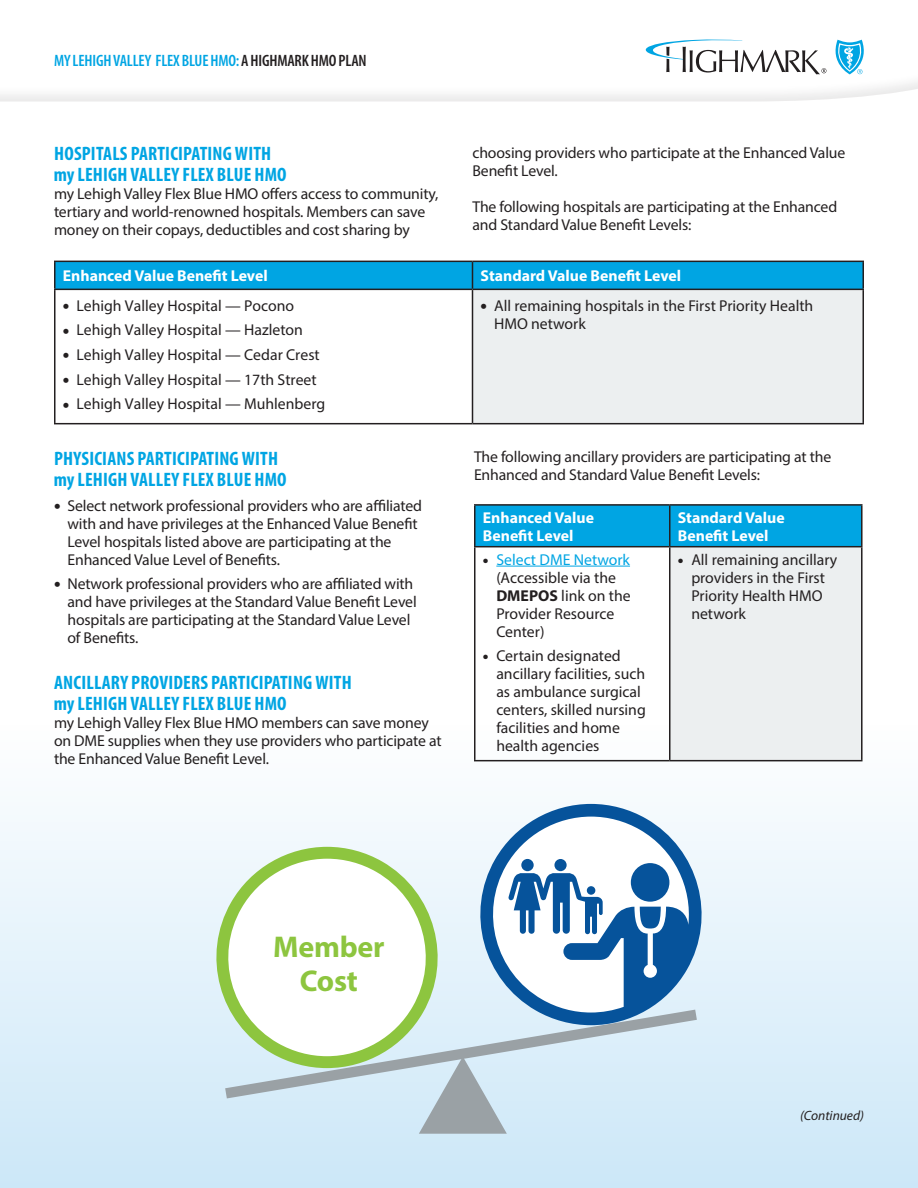
<style>
.page{position:relative;width:918px;height:1188px;background:#fff}
.page>*{position:absolute;margin:0;border:0;box-sizing:border-box;transform-origin:0 0}
.t1{font:700 30.15px/33.9px "Myriad Pro";letter-spacing:-.01em;color:#8dc53f;text-align:center}
.t2{font:700 condensed 19.5px/21px "Myriad Pro";letter-spacing:.01em;color:#00a5e3}
.t3{font:600 condensed 16.5px "Myriad Pro";letter-spacing:-.01em;color:#00a5e3}
.t4{font:15.75px/18px "Myriad Pro";letter-spacing:-.01em;color:#231f20}
.t5{font:700 15.75px/18px "Myriad Pro";color:#fff}
.t6{font:italic 13.5px "Myriad Pro";color:#231f20}
.s1{color:#231f20}
.s2{font-weight:900;font-size:18px}
.s3{font-weight:900}
.s4{color:#00a5e3}
.s5{font-weight:700}
</style>
<div class="page">
<div style="left:0;top:725px;width:918px;height:463px;background:linear-gradient(to bottom,#fdfefe,#cce8f8)"></div>
<div style="left:0;top:0;width:918px;height:103px;background:#231f20;opacity:.1"></div>
<div style="left:476px;top:506px;width:385px;height:40px;background:#00a5e3"></div>
<div style="left:670px;top:547px;width:192px;height:214px;background:#eceff0"></div>
<hr style="left:474px;top:504px;width:196px;height:2px;background:#231f20">
<hr style="left:474px;top:506px;width:2px;height:40px;background:#231f20">
<hr style="left:670px;top:504px;width:193px;height:2px;background:#231f20">
<hr style="left:669px;top:506px;width:1px;height:40px;background:#231f20">
<hr style="left:861px;top:506px;width:2px;height:40px;background:#231f20">
<hr style="left:474px;top:546px;width:196px;height:1px;background:#231f20">
<hr style="left:474px;top:547px;width:2px;height:213px;background:#231f20">
<hr style="left:670px;top:546px;width:193px;height:1px;background:#231f20">
<hr style="left:669px;top:547px;width:1px;height:213px;background:#231f20">
<hr style="left:861px;top:547px;width:2px;height:213px;background:#231f20">
<hr style="left:474px;top:760px;width:196px;height:1px;background:#231f20">
<hr style="left:670px;top:760px;width:193px;height:1px;background:#231f20">
<hr style="left:496px;top:566px;width:134px;height:1px;background:#00a5e3">
<div style="left:472px;top:289px;width:391px;height:135px;background:#eceff0"></div>
<hr style="left:54px;top:261px;width:418px;height:1px;background:#231f20">
<hr style="left:54px;top:262px;width:2px;height:27px;background:#231f20">
<hr style="left:472px;top:261px;width:392px;height:1px;background:#231f20">
<svg style="left:55px;top:261px;width:807px;height:28px;background:#019dd8"></svg>
<hr style="left:862px;top:262px;width:2px;height:27px;background:#231f20">
<hr style="left:54px;top:289px;width:418px;height:1px;background:#231f20">
<hr style="left:54px;top:290px;width:2px;height:133px;background:#231f20">
<hr style="left:472px;top:289px;width:392px;height:1px;background:#231f20">
<hr style="left:472px;top:290px;width:1px;height:133px;background:#231f20">
<hr style="left:862px;top:290px;width:2px;height:133px;background:#231f20">
<hr style="left:54px;top:423px;width:418px;height:1px;background:#231f20">
<hr style="left:472px;top:423px;width:392px;height:1px;background:#231f20">
<svg style="left:201px;top:847px;width:252px;height:221px;fill:#e8f4fb"></svg>
<svg style="left:214px;top:859px;width:226px;height:197px"></svg>
<svg style="left:466px;top:790px;width:250px;height:249px;fill:#f6fbfd"></svg>
<svg style="left:465px;top:804px;width:252px;height:221px"></svg>
<svg style="left:508px;top:873px;width:95px;height:61px"></svg>
<svg style="left:640px;top:907px;width:21px;height:22px"></svg>
<div style="left:631px;top:863px;width:38px;height:39px;background:#06539b;border-radius:50%"></div>
<div style="left:587px;top:886px;width:8px;height:9px;background:#06539b;border-radius:50%"></div>
<div style="left:554px;top:859px;width:13px;height:12px;background:#06539b;border-radius:50%"></div>
<div style="left:521px;top:859px;width:13px;height:12px;background:#06539b;border-radius:50%"></div>
<svg style="left:225px;top:1010px;width:472px;height:124px;background:#cbdfe3"></svg>
<svg style="left:646px;top:39px;width:224px;height:35px"></svg>
<p class="t3" style="left:54px;top:51px;width:314px">MY LEHIGH VALLEY FLEX BLUE HMO: <span class="s1">A HIGHMARK HMO PLAN</span></p>
<p class="t2" style="left:54px;top:143px;width:234px">HOSPITALS PARTICIPATING WITH my LEHIGH VALLEY FLEX BLUE HMO</p>
<p class="t4" style="left:54px;top:185px;width:386px">my Lehigh Valley Flex Blue HMO offers access to community, tertiary and world-renowned hospitals. Members can save money on their copays, deductibles and cost sharing by</p>
<p class="t4" style="left:472px;top:143px;width:374px">choosing providers who participate at the Enhanced Value<br>Benefit Level.</p>
<p class="t4" style="left:472px;top:197px;width:366px">The following hospitals are participating at the Enhanced and Standard Value Benefit Levels:</p>
<p class="t5" style="left:63px;top:266px;width:206px">Enhanced Value Benefit Level</p>
<p class="t5" style="left:481px;top:266px;width:202px">Standard Value Benefit Level</p>
<p class="t4" style="left:63px;top:296px;width:233px"><span class="s2">•</span> Lehigh Valley Hospital — Pocono</p>
<p class="t4" style="left:63px;top:321px;width:242px"><span class="s2">•</span> Lehigh Valley Hospital — Hazleton</p>
<p class="t4" style="left:63px;top:345px;width:258px"><span class="s2">•</span> Lehigh Valley Hospital — Cedar Crest</p>
<p class="t4" style="left:63px;top:370px;width:255px"><span class="s2">•</span> Lehigh Valley Hospital — 17th Street</p>
<p class="t4" style="left:63px;top:395px;width:264px"><span class="s2">•</span> Lehigh Valley Hospital — Muhlenberg</p>
<p class="t4" style="left:494px;top:296px;width:321px;text-indent:-13px"><span class="s2">•</span> All remaining hospitals in the First Priority Health<br>HMO network</p>
<p class="t2" style="left:54px;top:448px;width:234px">PHYSICIANS PARTICIPATING WITH my LEHIGH VALLEY FLEX BLUE HMO</p>
<p class="t4" style="left:68px;top:496px;width:356px;text-indent:-14px"><span class="s2">•</span> Select network professional providers who are affiliated with and have privileges at the Enhanced Value Benefit Level hospitals listed above are participating at the Enhanced Value Level of Benefits.</p>
<p class="t4" style="left:68px;top:575px;width:351px;text-indent:-14px"><span class="s2">•</span> Network professional providers who are affiliated with and have privileges at the Standard Value Benefit Level hospitals are participating at the Standard Value Level of Benefits.</p>
<p class="t2" style="left:54px;top:672px;width:299px">ANCILLARY PROVIDERS PARTICIPATING WITH my LEHIGH VALLEY FLEX BLUE HMO</p>
<p class="t4" style="left:54px;top:714px;width:389px">my Lehigh Valley Flex Blue HMO members can save money on DME supplies when they use providers who participate at the Enhanced Value Benefit Level.</p>
<p class="t4" style="left:474px;top:448px;width:359px">The following ancillary providers are participating at the<br>Enhanced and Standard Value Benefit Levels:</p>
<p class="t5" style="left:483px;top:508px;width:113px">Enhanced Value<br>Benefit Level</p>
<p class="t5" style="left:678px;top:508px;width:108px">Standard Value<br>Benefit Level</p>
<p class="t4" style="left:496px;top:550px;width:136px;text-indent:-13px"><span class="s3">•</span> <span class="s4">Select DME Network </span>(Accessible via the<br><span class="s5">DMEPOS</span> link on the<br>Provider Resource<br>Center)</p>
<p class="t4" style="left:496px;top:647px;width:151px;text-indent:-13px"><span class="s3">•</span> Certain designated ancillary facilities, such as ambulance surgical centers, skilled nursing facilities and home health agencies</p>
<p class="t4" style="left:691px;top:550px;width:148px;text-indent:-13px"><span class="s3">•</span> All remaining ancillary providers in the First<br>Priority Health HMO network</p>
<h1 class="t1" style="left:273px;top:929px;width:113px">Member<br>Cost</h1>
<p class="t6" style="left:800px;top:1107px;width:65px">(Continued)</p>
</div>
